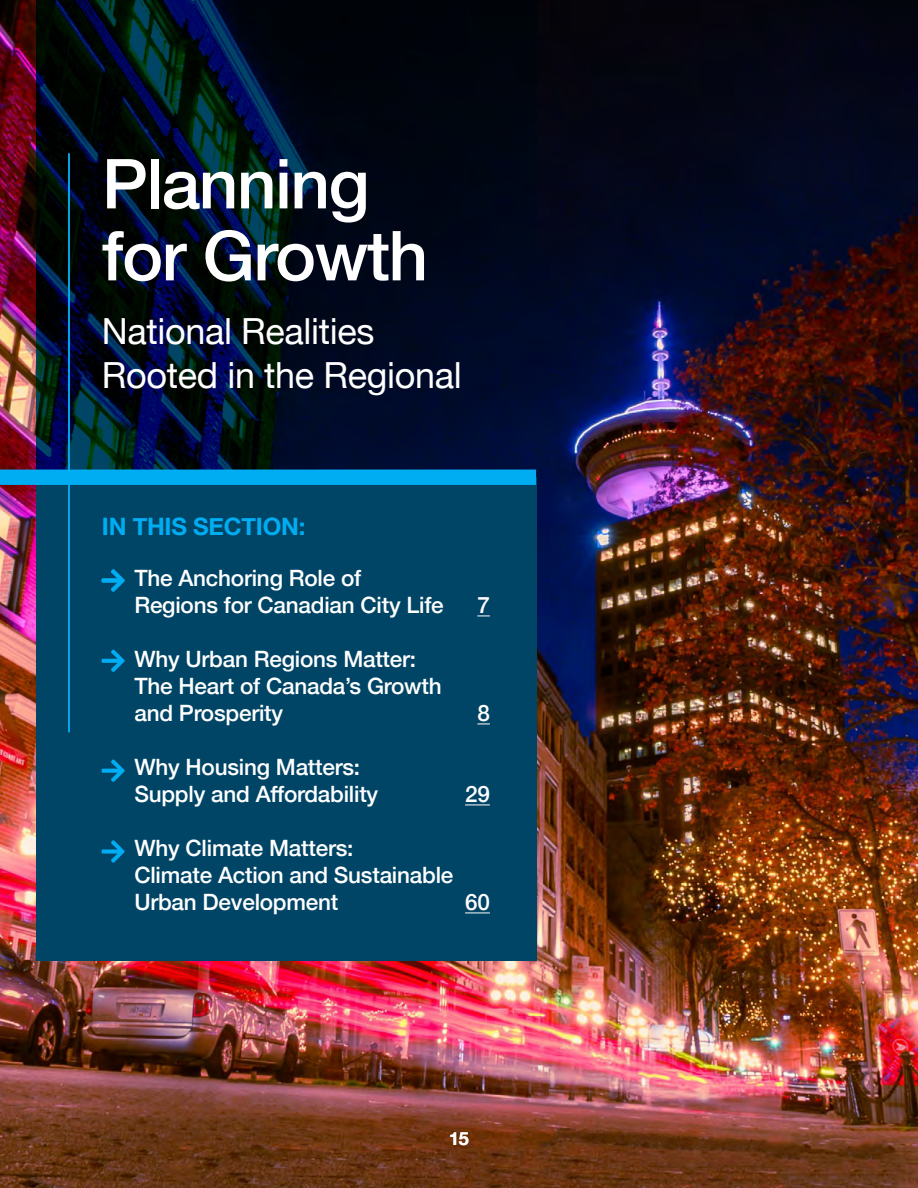
<style>
.page{position:relative;width:918px;height:1188px;background:#fff}
.page>*{position:absolute;margin:0;border:0;box-sizing:border-box;transform-origin:0 0}
.H1_section_INtro{font:500 69px/72px "Helvetica Neue";letter-spacing:-.02em;color:#fff}
.section_intro_h1_but_sub_titel{font:36px/43.5px "Helvetica Neue";letter-spacing:-.01em;color:#fff}
.TOC_Section_intro{font:700 24px "Helvetica Neue";letter-spacing:-.01em;color:#00adf2}
.TOC_Section_intro-2{font:500 22.5px/27px "Helvetica Neue";letter-spacing:-.01em;color:#fff}
.page_numbers{font:700 18px "Helvetica Neue";color:#fff}
</style>
<div class="page">
<img style="left:0;top:0;width:918px;height:1188px">
<svg style="left:36px;top:0;width:500px;height:470px;background:#000c1f"></svg>
<div style="left:36px;top:477px;width:500px;height:484px;background:#004566"></div>
<svg style="left:102px;top:759px;width:23px;height:23px"></svg>
<svg style="left:477px;top:616px;width:13px;height:1px"></svg>
<svg style="left:477px;top:724px;width:13px;height:1px"></svg>
<svg style="left:465px;top:805px;width:25px;height:1px"></svg>
<svg style="left:465px;top:913px;width:25px;height:1px"></svg>
<svg style="left:102px;top:569px;width:23px;height:23px"></svg>
<svg style="left:102px;top:649px;width:23px;height:23px"></svg>
<svg style="left:102px;top:840px;width:23px;height:23px"></svg>
<div style="left:0;top:470px;width:536px;height:15px;background:#00adf2"></div>
<hr style="left:68px;top:153px;width:2px;height:579px;background:#00adf2">
<h1 class="H1_section_INtro" style="left:102px;top:142px;width:328px">Planning for Growth</h1>
<p class="section_intro_h1_but_sub_titel" style="left:102px;top:312px;width:361px">National Realities<br>Rooted in the Regional</p>
<p class="TOC_Section_intro" style="left:102px;top:508px;width:205px">IN THIS SECTION:</p>
<p class="TOC_Section_intro-2" style="left:134px;top:563px;width:311px">The Anchoring Role of<br>Regions for Canadian City Life</p>
<p class="TOC_Section_intro-2" style="left:134px;top:644px;width:309px">Why Urban Regions Matter:<br>The Heart of Canada’s Growth and Prosperity</p>
<p class="TOC_Section_intro-2" style="left:477px;top:590px;width:14px">7</p>
<p class="TOC_Section_intro-2" style="left:477px;top:698px;width:14px">8</p>
<p class="TOC_Section_intro-2" style="left:134px;top:752px;width:245px">Why Housing Matters:<br>Supply and Affordability</p>
<p class="TOC_Section_intro-2" style="left:465px;top:779px;width:26px">29</p>
<p class="TOC_Section_intro-2" style="left:134px;top:833px;width:320px">Why Climate Matters:<br>Climate Action and Sustainable<br>Urban Development</p>
<p class="TOC_Section_intro-2" style="left:465px;top:887px;width:26px">60</p>
<p class="page_numbers" style="left:449px;top:1124px;width:21px">15</p>
</div>
